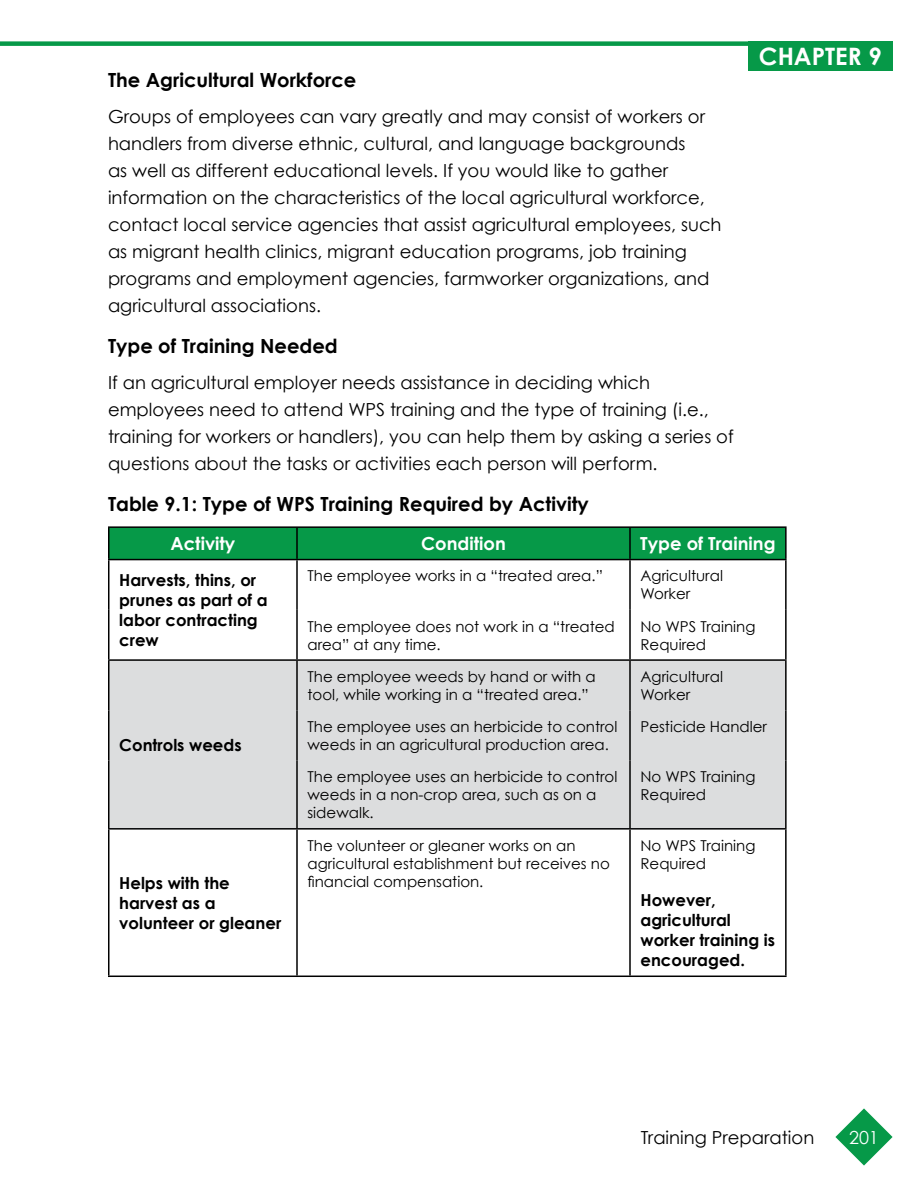
<style>
.page{position:relative;width:918px;height:1188px;background:#fff}
.page>*{position:absolute;margin:0;border:0;box-sizing:border-box;transform-origin:0 0}
.t1{font:700 24px "Century Gothic";color:#fff}
.t2{font:700 19.5px "Century Gothic";color:#000}
.t3{font:18px/27px "Century Gothic";color:#000}
.t4{font:700 18px "Century Gothic";color:#fff}
.t5{font:18px "Century Gothic";color:#fff}
.t6{font:700 16.5px/19.8px "Century Gothic";color:#000}
.t7{font:15px/18px "Century Gothic";color:#000}
</style>
<div class="page">
<svg style="left:835px;top:1108px;width:58px;height:58px"></svg>
<div style="left:748px;top:41px;width:145px;height:30px;background:#069948"></div>
<div style="left:0;top:41px;width:748px;height:5px;background:#069948"></div>
<div style="left:110px;top:528px;width:675px;height:31px;background:#069948"></div>
<div style="left:110px;top:661px;width:675px;height:167px;background:#dcddde"></div>
<hr style="left:108px;top:661px;width:2px;height:49px;background:#000">
<hr style="left:108px;top:710px;width:2px;height:51px;background:#000">
<hr style="left:108px;top:761px;width:2px;height:67px;background:#000">
<hr style="left:108px;top:828px;width:189px;height:2px;background:#000">
<hr style="left:108px;top:830px;width:2px;height:146px;background:#000">
<hr style="left:296px;top:830px;width:2px;height:146px;background:#000">
<hr style="left:629px;top:830px;width:2px;height:146px;background:#000">
<hr style="left:785px;top:830px;width:2px;height:146px;background:#000">
<hr style="left:108px;top:976px;width:189px;height:1px;background:#000">
<hr style="left:108px;top:559px;width:189px;height:1px;background:#000">
<hr style="left:108px;top:560px;width:2px;height:50px;background:#000">
<hr style="left:297px;top:559px;width:333px;height:1px;background:#000">
<hr style="left:296px;top:560px;width:2px;height:50px;background:#000">
<hr style="left:630px;top:559px;width:157px;height:1px;background:#000">
<hr style="left:629px;top:560px;width:2px;height:50px;background:#000">
<hr style="left:785px;top:560px;width:2px;height:50px;background:#000">
<hr style="left:108px;top:610px;width:2px;height:49px;background:#000">
<hr style="left:296px;top:610px;width:2px;height:49px;background:#000">
<hr style="left:629px;top:610px;width:2px;height:49px;background:#000">
<hr style="left:785px;top:610px;width:2px;height:49px;background:#000">
<hr style="left:108px;top:659px;width:189px;height:2px;background:#000">
<hr style="left:297px;top:659px;width:333px;height:2px;background:#000">
<hr style="left:296px;top:661px;width:2px;height:49px;background:#000">
<hr style="left:630px;top:659px;width:157px;height:2px;background:#000">
<hr style="left:629px;top:661px;width:2px;height:49px;background:#000">
<hr style="left:785px;top:661px;width:2px;height:49px;background:#000">
<hr style="left:296px;top:710px;width:2px;height:51px;background:#000">
<hr style="left:629px;top:710px;width:2px;height:51px;background:#000">
<hr style="left:785px;top:710px;width:2px;height:51px;background:#000">
<hr style="left:296px;top:761px;width:2px;height:67px;background:#000">
<hr style="left:629px;top:761px;width:2px;height:67px;background:#000">
<hr style="left:785px;top:761px;width:2px;height:67px;background:#000">
<hr style="left:297px;top:828px;width:333px;height:2px;background:#000">
<hr style="left:630px;top:828px;width:157px;height:2px;background:#000">
<hr style="left:297px;top:976px;width:333px;height:1px;background:#000">
<hr style="left:630px;top:976px;width:157px;height:1px;background:#000">
<hr style="left:108px;top:526px;width:189px;height:2px;background:#000">
<hr style="left:108px;top:528px;width:2px;height:31px;background:#000">
<hr style="left:297px;top:526px;width:333px;height:2px;background:#000">
<hr style="left:296px;top:528px;width:2px;height:31px;background:#000">
<hr style="left:630px;top:526px;width:157px;height:2px;background:#000">
<hr style="left:629px;top:528px;width:2px;height:31px;background:#000">
<hr style="left:785px;top:528px;width:2px;height:31px;background:#000">
<h1 class="t1" style="left:759px;top:42px;width:124px">CHAPTER 9</h1>
<p class="t2" style="left:108px;top:67px;width:250px">The Agricultural Workforce</p>
<p class="t3" style="left:108px;top:102px;width:615px">Groups of employees can vary greatly and may consist of workers or handlers from diverse ethnic, cultural, and language backgrounds<br>as well as different educational levels. If you would like to gather information on the characteristics of the local agricultural workforce, contact local service agencies that assist agricultural employees, such as migrant health clinics, migrant education programs, job training programs and employment agencies, farmworker organizations, and agricultural associations.</p>
<p class="t2" style="left:108px;top:334px;width:231px">Type of Training Needed</p>
<p class="t3" style="left:108px;top:369px;width:627px">If an agricultural employer needs assistance in deciding which employees need to attend WPS training and the type of training (i.e., training for workers or handlers), you can help them by asking a series of questions about the tasks or activities each person will perform.</p>
<p class="t2" style="left:108px;top:492px;width:482px">Table 9.1: Type of WPS Training Required by Activity</p>
<p class="t4" style="left:170px;top:532px;width:66px">Activity</p>
<p class="t4" style="left:421px;top:532px;width:86px">Condition</p>
<p class="t4" style="left:640px;top:532px;width:137px">Type of Training</p>
<p class="t6" style="left:119px;top:570px;width:150px">Harvests, thins, or prunes as part of a labor contracting crew</p>
<p class="t7" style="left:308px;top:567px;width:297px">The employee works in a “treated area.”</p>
<p class="t7" style="left:640px;top:567px;width:84px">Agricultural<br>Worker</p>
<p class="t7" style="left:308px;top:617px;width:309px">The employee does not work in a “treated area” at any time.</p>
<p class="t7" style="left:640px;top:617px;width:117px">No WPS Training<br>Required</p>
<p class="t6" style="left:119px;top:734px;width:124px">Controls weeds</p>
<p class="t6" style="left:119px;top:873px;width:164px">Helps with the harvest as a volunteer or gleaner</p>
<p class="t7" style="left:308px;top:667px;width:290px">The employee weeds by hand or with a tool, while working in a “treated area.”</p>
<p class="t7" style="left:640px;top:667px;width:84px">Agricultural<br>Worker</p>
<p class="t7" style="left:308px;top:717px;width:311px">The employee uses an herbicide to control weeds in an agricultural production area.</p>
<p class="t7" style="left:640px;top:717px;width:128px">Pesticide Handler</p>
<p class="t7" style="left:308px;top:768px;width:311px">The employee uses an herbicide to control weeds in a non-crop area, such as on a sidewalk.</p>
<p class="t7" style="left:640px;top:768px;width:117px">No WPS Training<br>Required</p>
<p class="t7" style="left:308px;top:836px;width:304px">The volunteer or gleaner works on an agricultural establishment but receives no financial compensation.</p>
<p class="t7" style="left:640px;top:836px;width:117px">No WPS Training<br>Required</p>
<p class="t6" style="left:640px;top:890px;width:136px">However, agricultural worker training is encouraged.</p>
<p class="t3" style="left:641px;top:1123px;width:175px">Training Preparation</p>
<p class="t5" style="left:849px;top:1126px;width:31px">201</p>
</div>
